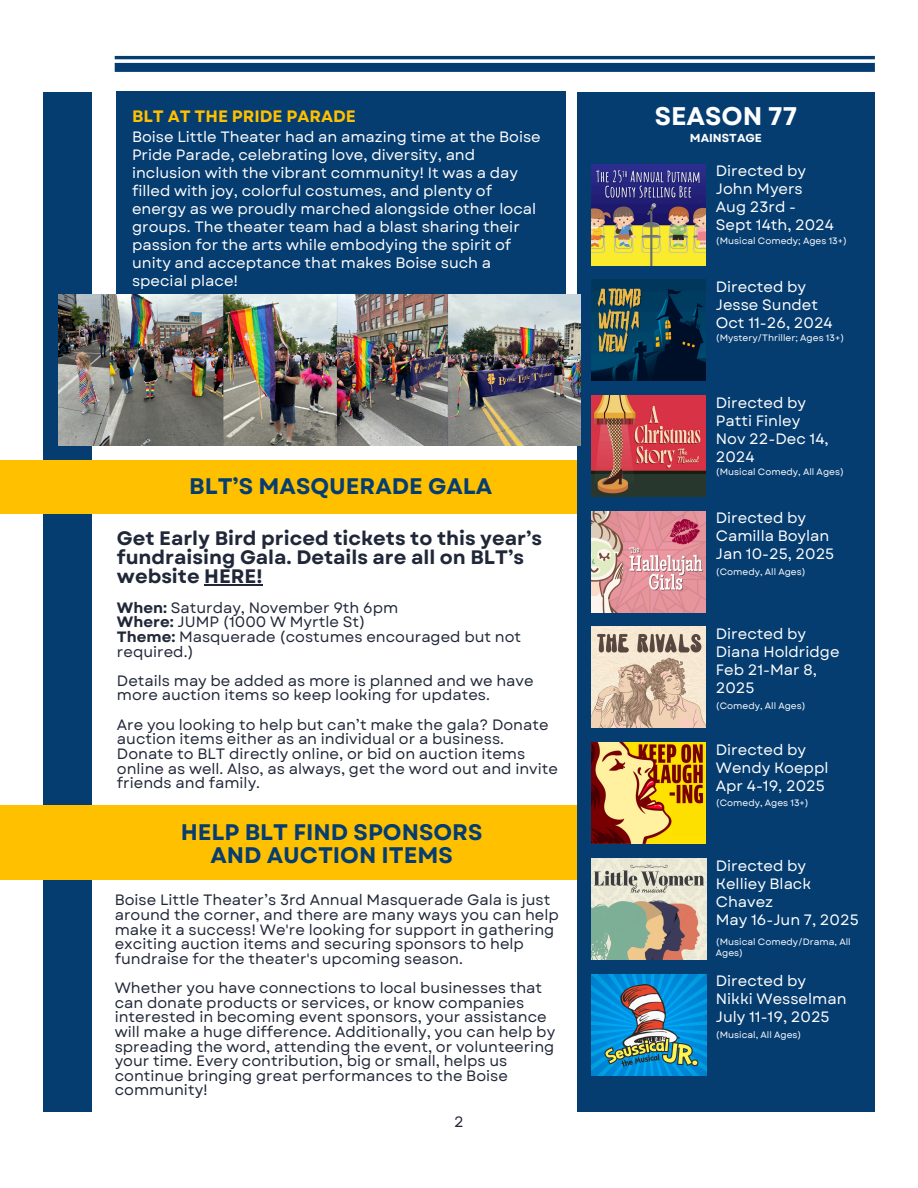
<style>
.page{position:relative;width:918px;height:1188px;background:#fff}
.page>*{position:absolute;margin:0;border:0;box-sizing:border-box;transform-origin:0 0}
.t1{font:700 25.5px "Garet";color:#fff}
.t2{font:700 22.5px/23.7px "Garet";color:#063d71;text-align:center}
.t3{font:700 19.5px/19.2px "Garet";color:#202738}
.t4{font:700 16.5px "Garet";color:#ffc000}
.t5{font:15px/14.7px "Garet";color:#202738}
.t6{font:15px/18px "Garet";color:#fff}
.t7{font:700 11.55px "Garet";color:#fff}
.t8{font:9.15px/11.1px "Garet";color:#fff}
.s1{font-weight:700}
</style>
<div class="page">
<hr style="left:115px;top:56px;width:760px;height:3px;background:#063d71">
<div style="left:115px;top:63px;width:760px;height:9px;background:#063d71"></div>
<div style="left:43px;top:92px;width:49px;height:1020px;background:#063d71"></div>
<div style="left:0;top:806px;width:755px;height:74px;background:#ffc000"></div>
<div style="left:0;top:460px;width:764px;height:54px;background:#ffc000"></div>
<div style="left:577px;top:92px;width:298px;height:1019px;background:#063d71"></div>
<img style="left:591px;top:164px;width:115px;height:101px">
<img style="left:591px;top:280px;width:115px;height:101px">
<img style="left:591px;top:395px;width:115px;height:102px">
<img style="left:591px;top:511px;width:115px;height:101px">
<img style="left:591px;top:627px;width:115px;height:101px">
<img style="left:591px;top:742px;width:115px;height:102px">
<img style="left:591px;top:858px;width:115px;height:102px">
<img style="left:591px;top:974px;width:115px;height:101px">
<div style="left:116px;top:92px;width:449px;height:207px;background:#063d71"></div>
<img style="left:59px;top:295px;width:522px;height:151px">
<hr style="left:204px;top:585px;width:59px;height:1px;background:#202738">
<p class="t4" style="left:132px;top:104px;width:225px">BLT AT THE PRIDE PARADE</p>
<p class="t6" style="left:132px;top:127px;width:410px">Boise Little Theater had an amazing time at the Boise Pride Parade, celebrating love, diversity, and inclusion with the vibrant community! It was a day filled with joy, colorful costumes, and plenty of energy as we proudly marched alongside other local groups. The theater team had a blast sharing their passion for the arts while embodying the spirit of unity and acceptance that makes Boise such a special place!</p>
<h5 class="t2" style="left:189px;top:475px;width:304px">BLT’S MASQUERADE GALA</h5>
<p class="t3" style="left:117px;top:529px;width:427px">Get Early Bird priced tickets to this year’s fundraising Gala. Details are all on BLT’s website HERE!</p>
<h5 class="t5" style="left:117px;top:600px;width:406px"><span class="s1">When:</span> Saturday, November 9th 6pm<br><span class="s1">Where:</span> JUMP (1000 W Myrtle St)<br><span class="s1">Theme:</span> Masquerade (costumes encouraged but not required.)</h5>
<p class="t5" style="left:117px;top:673px;width:418px">Details may be added as more is planned and we have more auction items so keep looking for updates.</p>
<p class="t5" style="left:117px;top:717px;width:443px">Are you looking to help but can’t make the gala? Donate auction items either as an individual or a business.<br>Donate to BLT directly online, or bid on auction items online as well. Also, as always, get the word out and invite friends and family.</p>
<p class="t2" style="left:181px;top:820px;width:303px">HELP BLT FIND SPONSORS<br>AND AUCTION ITEMS</p>
<h5 class="t5" style="left:115px;top:893px;width:446px">Boise Little Theater’s 3rd Annual Masquerade Gala is just around the corner, and there are many ways you can help make it a success! We're looking for support in gathering exciting auction items and securing sponsors to help fundraise for the theater's upcoming season.</h5>
<p class="t5" style="left:115px;top:981px;width:442px">Whether you have connections to local businesses that can donate products or services, or know companies interested in becoming event sponsors, your assistance will make a huge difference. Additionally, you can help by spreading the word, attending the event, or volunteering your time. Every contribution, big or small, helps us continue bringing great performances to the Boise community!</p>
<p class="t5" style="left:454px;top:1114px;width:11px">2</p>
<h4 class="t1" style="left:655px;top:97px;width:144px">SEASON 77</h4>
<h5 class="t7" style="left:690px;top:130px;width:73px">MAINSTAGE</h5>
<h1 class="t6" style="left:716px;top:162px;width:120px">Directed by<br>John Myers<br>Aug 23rd -<br>Sept 14th, 2024</h1>
<p class="t8" style="left:716px;top:235px;width:133px">(Musical Comedy; Ages 13+)</p>
<h6 class="t6" style="left:716px;top:278px;width:118px">Directed by<br>Jesse Sundet<br>Oct 11-26, 2024</h6>
<h5 class="t8" style="left:716px;top:333px;width:130px">(Mystery/Thriller; Ages 13+)</h5>
<p class="t6" style="left:716px;top:394px;width:114px">Directed by<br>Patti Finley<br>Nov 22-Dec 14,<br>2024</p>
<p class="t8" style="left:716px;top:466px;width:130px">(Musical Comedy, All Ages)</p>
<h5 class="t6" style="left:716px;top:509px;width:120px">Directed by<br>Camilla Boylan<br>Jan 10-25, 2025</h5>
<p class="t8" style="left:716px;top:566px;width:91px">(Comedy, All Ages)</p>
<p class="t6" style="left:716px;top:625px;width:125px">Directed by<br>Diana Holdridge<br>Feb 21-Mar 8,<br>2025</p>
<h5 class="t8" style="left:716px;top:700px;width:91px">(Comedy, All Ages)</h5>
<p class="t6" style="left:716px;top:741px;width:114px">Directed by<br>Wendy Koeppl<br>Apr 4-19, 2025</p>
<p class="t8" style="left:716px;top:798px;width:94px">(Comedy, Ages 13+)</p>
<h5 class="t6" style="left:716px;top:857px;width:144px">Directed by<br>Kelliey Black<br>Chavez<br>May 16-Jun 7, 2025</h5>
<p class="t8" style="left:716px;top:936px;width:136px">(Musical Comedy/Drama, All<br>Ages)</p>
<p class="t6" style="left:716px;top:972px;width:132px">Directed by<br>Nikki Wesselman<br>July 11-19, 2025</p>
<h5 class="t8" style="left:716px;top:1029px;width:87px">(Musical, All Ages)</h5>
</div>
